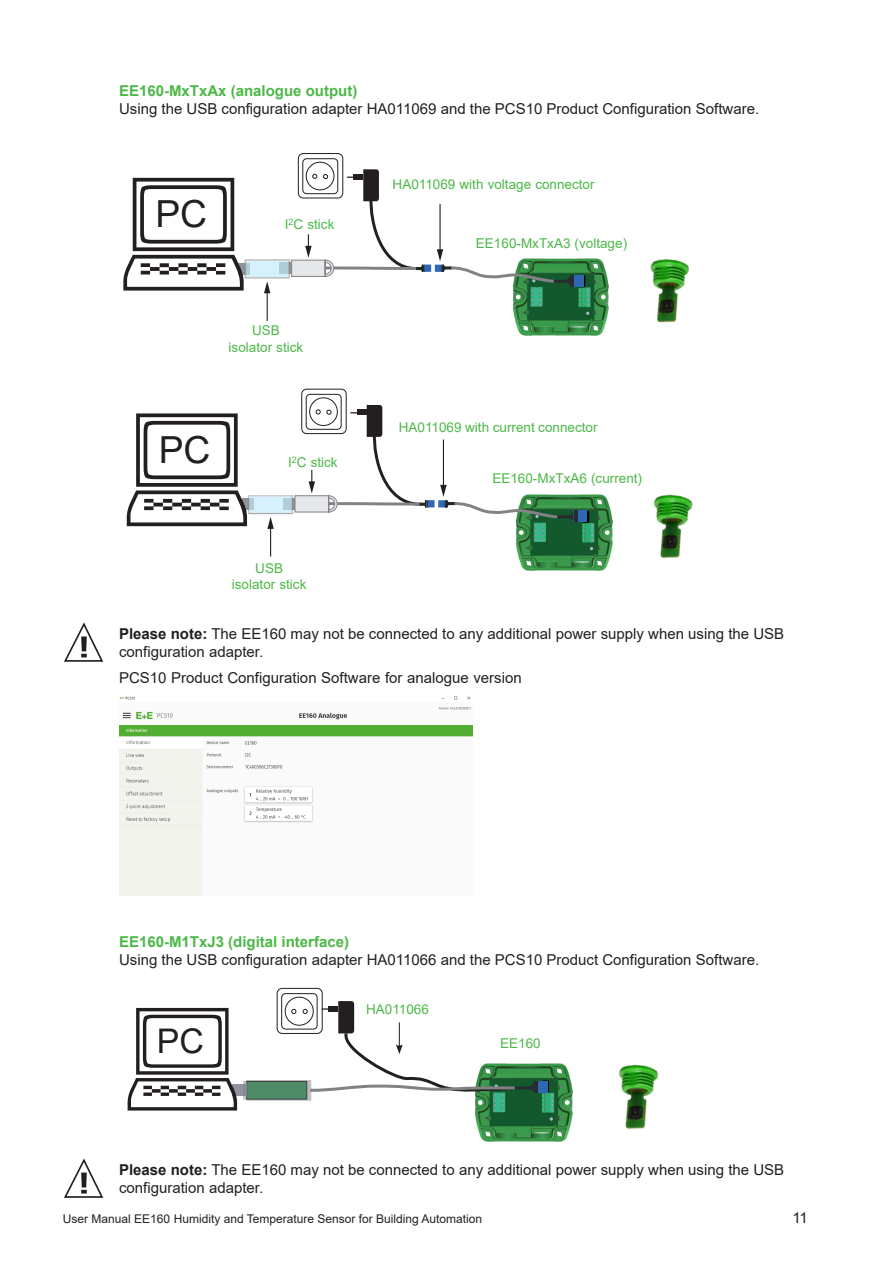
<style>
.page{position:relative;width:893px;height:1263px;background:#fff}
.page>*{position:absolute;margin:0;border:0;box-sizing:border-box;transform-origin:0 0}
.t1{font:37.35px "Arial";color:#231f20}
.t2{font:33.9px "Arial";color:#231f20}
.Fließtext_Abstand_da{font:15px/18px "Arial";color:#231f20}
.Fließtext_hervorgeho{font:700 15px "Arial";color:#4cb848}
.Unterüberschrift{font:15px "Arial";color:#231f20}
.t3{font:13.5px/16.5px "Arial";color:#4cb848;text-align:center}
.t4{font:12px "Arial";color:#231f20}
.s1{font-weight:700}
</style>
<div class="page">
<svg style="left:123px;top:153px;width:263px;height:168px"></svg>
<img style="left:386px;top:203px;width:303px;height:133px">
<svg style="left:126px;top:388px;width:263px;height:169px"></svg>
<img style="left:389px;top:439px;width:304px;height:132px">
<img style="left:119px;top:696px;width:353px;height:199px">
<div style="left:277px;top:988px;width:46px;height:46px;border:1px solid #231f20;border-radius:5px"></div>
<div style="left:281px;top:993px;width:36px;height:36px;border:1px solid #231f20;border-radius:4px"></div>
<div style="left:285px;top:997px;width:28px;height:28px;border:1px solid #231f20;border-radius:50%"></div>
<div style="left:232px;top:1084px;width:15px;height:12px;background:#90949c"></div>
<div style="left:243px;top:1081px;width:4px;height:18px;border:1px solid #808285"></div>
<svg style="left:128px;top:1008px;width:109px;height:102px"></svg>
<img style="left:475px;top:1063px;width:184px;height:79px">
<svg style="left:246px;top:1001px;width:291px;height:99px"></svg>
<svg style="left:64px;top:622px;width:39px;height:40px"></svg>
<svg style="left:64px;top:1158px;width:39px;height:40px"></svg>
<p class="Fließtext_hervorgeho" style="left:119px;top:80px;width:240px">EE160-MxTxAx (analogue output)</p>
<p class="Fließtext_Abstand_da" style="left:119px;top:100px;width:642px">Using the USB configuration adapter HA011069 and the PCS10 Product Configuration Software.</p>
<p class="t1" style="left:155px;top:189px;width:53px">PC</p>
<p class="t3" style="left:285px;top:216px;width:51px">I<sup>2</sup>C stick</p>
<p class="t3" style="left:229px;top:322px;width:76px">USB<br>isolator stick</p>
<p class="t1" style="left:159px;top:424px;width:53px">PC</p>
<p class="t3" style="left:288px;top:454px;width:51px">I<sup>2</sup>C stick</p>
<p class="t3" style="left:232px;top:560px;width:76px">USB<br>isolator stick</p>
<p class="t3" style="left:393px;top:176px;width:203px">HA011069 with voltage connector</p>
<p class="t3" style="left:476px;top:235px;width:153px">EE160-MxTxA3 (voltage)</p>
<p class="t3" style="left:399px;top:419px;width:200px">HA011069 with current connector</p>
<p class="t3" style="left:492px;top:470px;width:151px">EE160-MxTxA6 (current)</p>
<p class="Fließtext_Abstand_da" style="left:119px;top:624px;width:667px"><span class="s1">Please note:</span> The EE160 may not be connected to any additional power supply when using the USB configuration adapter.</p>
<p class="Unterüberschrift" style="left:119px;top:667px;width:404px">PCS10 Product Configuration Software for analogue version</p>
<p class="Fließtext_hervorgeho" style="left:119px;top:931px;width:232px">EE160-M1TxJ3 (digital interface)</p>
<p class="Fließtext_Abstand_da" style="left:119px;top:951px;width:642px">Using the USB configuration adapter HA011066 and the PCS10 Product Configuration Software.</p>
<p class="t3" style="left:366px;top:1001px;width:64px">HA011066</p>
<p class="t2" style="left:157px;top:1018px;width:49px">PC</p>
<p class="t3" style="left:500px;top:1035px;width:42px">EE160</p>
<p class="Fließtext_Abstand_da" style="left:119px;top:1160px;width:667px"><span class="s1">Please note:</span> The EE160 may not be connected to any additional power supply when using the USB configuration adapter.</p>
<p class="t4" style="left:63px;top:1211px;width:421px">User Manual EE160 Humidity and Temperature Sensor for Building Automation</p>
<p class="Fließtext_Abstand_da" style="left:792px;top:1208px;width:17px">11</p>
</div>
